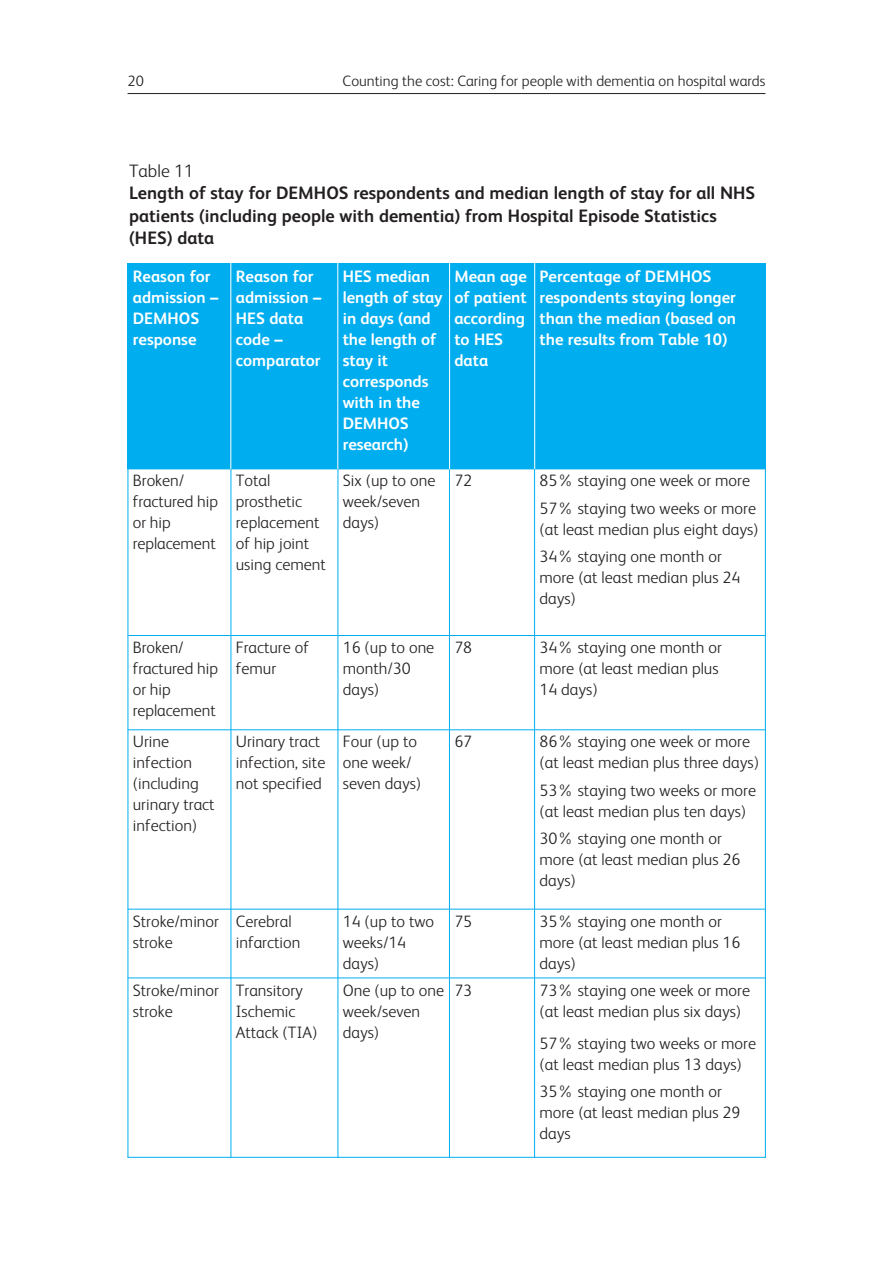
<style>
.page{position:relative;width:893px;height:1263px;background:#fff}
.page>*{position:absolute;margin:0;border:0;box-sizing:border-box;transform-origin:0 0}
.t1{font:700 18px/22.5px "FS Albert";color:#231f20}
.t2{font:300 18px "FS Albert";color:#231f20}
.t3{font:300 16.5px/21px "FS Albert";color:#231f20}
.t4{font:700 16.5px/21px "FS Albert";color:#fff}
.t5{font:300 15px "FS Albert";color:#231f20}
</style>
<div class="page">
<div style="left:128px;top:264px;width:103px;height:205px;background:#00aeef"></div>
<div style="left:231px;top:264px;width:107px;height:205px;background:#00aeef"></div>
<div style="left:338px;top:264px;width:111px;height:205px;background:#00aeef"></div>
<div style="left:449px;top:264px;width:86px;height:205px;background:#00aeef"></div>
<div style="left:535px;top:264px;width:231px;height:205px;background:#00aeef"></div>
<hr style="left:128px;top:264px;width:1px;height:894px;background:#00aeef">
<hr style="left:231px;top:264px;width:1px;height:894px;background:#00aeef">
<hr style="left:338px;top:264px;width:1px;height:894px;background:#00aeef">
<hr style="left:449px;top:264px;width:1px;height:894px;background:#00aeef">
<hr style="left:534px;top:264px;width:1px;height:894px;background:#00aeef">
<hr style="left:765px;top:264px;width:1px;height:894px;background:#00aeef">
<hr style="left:128px;top:635px;width:638px;height:1px;background:#00aeef">
<hr style="left:128px;top:729px;width:638px;height:1px;background:#00aeef">
<hr style="left:128px;top:909px;width:638px;height:1px;background:#00aeef">
<hr style="left:128px;top:977px;width:638px;height:1px;background:#00aeef">
<hr style="left:128px;top:1157px;width:638px;height:1px;background:#00aeef">
<hr style="left:128px;top:93px;width:637px;height:1px;background:#231f20">
<hr style="left:230px;top:263px;width:1px;height:206px;background:#fff">
<hr style="left:337px;top:263px;width:1px;height:206px;background:#fff">
<hr style="left:449px;top:263px;width:1px;height:206px;background:#fff">
<hr style="left:534px;top:263px;width:1px;height:206px;background:#fff">
<p class="t5" style="left:128px;top:71px;width:18px">20</p>
<p class="t5" style="left:343px;top:71px;width:424px">Counting the cost: Caring for people with dementia on hospital wards</p>
<p class="t2" style="left:129px;top:159px;width:66px">Table 11</p>
<p class="t1" style="left:129px;top:181px;width:628px">Length of stay for DEMHOS respondents and median length of stay for all NHS patients (including people with dementia) from Hospital Episode Statistics (HES) data</p>
<p class="t4" style="left:133px;top:265px;width:87px">Reason for admission –<br>DEMHOS response</p>
<p class="t4" style="left:236px;top:265px;width:87px">Reason for admission –<br>HES data code – comparator</p>
<p class="t4" style="left:343px;top:265px;width:101px">HES median length of stay in days (and the length of stay it corresponds with in the<br>DEMHOS research)</p>
<p class="t4" style="left:454px;top:265px;width:74px">Mean age of patient according to HES data</p>
<p class="t4" style="left:539px;top:265px;width:198px">Percentage of DEMHOS respondents staying longer than the median (based on the results from Table 10)</p>
<p class="t3" style="left:133px;top:469px;width:87px">Broken/ fractured hip or hip replacement</p>
<p class="t3" style="left:236px;top:469px;width:92px">Total prosthetic replacement of hip joint using cement</p>
<p class="t3" style="left:343px;top:469px;width:94px">Six (up to one week/seven days)</p>
<p class="t3" style="left:454px;top:469px;width:19px">72</p>
<p class="t3" style="left:539px;top:466px;width:218px;line-height:27.5px">85% staying one week or more<br>57% staying two weeks or more</p>
<p class="t3" style="left:539px;top:515px;width:221px;line-height:27.5px">(at least median plus eight days)<br>34% staying one month or</p>
<p class="t3" style="left:539px;top:566px;width:202px">more (at least median plus 24 days)</p>
<p class="t3" style="left:133px;top:636px;width:87px">Broken/ fractured hip or hip replacement</p>
<p class="t3" style="left:236px;top:636px;width:75px">Fracture of femur</p>
<p class="t3" style="left:343px;top:636px;width:93px">16 (up to one month/30 days)</p>
<p class="t3" style="left:454px;top:636px;width:19px">78</p>
<p class="t3" style="left:539px;top:636px;width:184px">34% staying one month or more (at least median plus<br>14 days)</p>
<p class="t3" style="left:133px;top:730px;width:83px">Urine infection (including urinary tract infection)</p>
<p class="t3" style="left:236px;top:730px;width:91px">Urinary tract infection, site not specified</p>
<p class="t3" style="left:343px;top:730px;width:80px">Four (up to one week/ seven days)</p>
<p class="t3" style="left:454px;top:730px;width:19px">67</p>
<p class="t3" style="left:539px;top:730px;width:221px">86% staying one week or more (at least median plus three days)</p>
<p class="t3" style="left:539px;top:779px;width:218px">53% staying two weeks or more (at least median plus ten days)</p>
<p class="t3" style="left:539px;top:827px;width:202px">30% staying one month or more (at least median plus 26 days)</p>
<p class="t3" style="left:133px;top:910px;width:88px">Stroke/minor stroke</p>
<p class="t3" style="left:236px;top:910px;width:66px">Cerebral infarction</p>
<p class="t3" style="left:343px;top:910px;width:93px">14 (up to two weeks/14 days)</p>
<p class="t3" style="left:454px;top:910px;width:19px">75</p>
<p class="t3" style="left:539px;top:910px;width:202px">35% staying one month or more (at least median plus 16 days)</p>
<p class="t3" style="left:133px;top:978px;width:88px">Stroke/minor stroke</p>
<p class="t3" style="left:236px;top:978px;width:83px">Transitory<br>Ischemic<br>Attack (TIA)</p>
<p class="t3" style="left:343px;top:978px;width:103px">One (up to one week/seven days)</p>
<p class="t3" style="left:454px;top:978px;width:19px">73</p>
<p class="t3" style="left:539px;top:978px;width:212px">73% staying one week or more (at least median plus six days)</p>
<p class="t3" style="left:539px;top:1032px;width:218px">57% staying two weeks or more (at least median plus 13 days)</p>
<p class="t3" style="left:539px;top:1080px;width:202px">35% staying one month or more (at least median plus 29 days</p>
</div>
